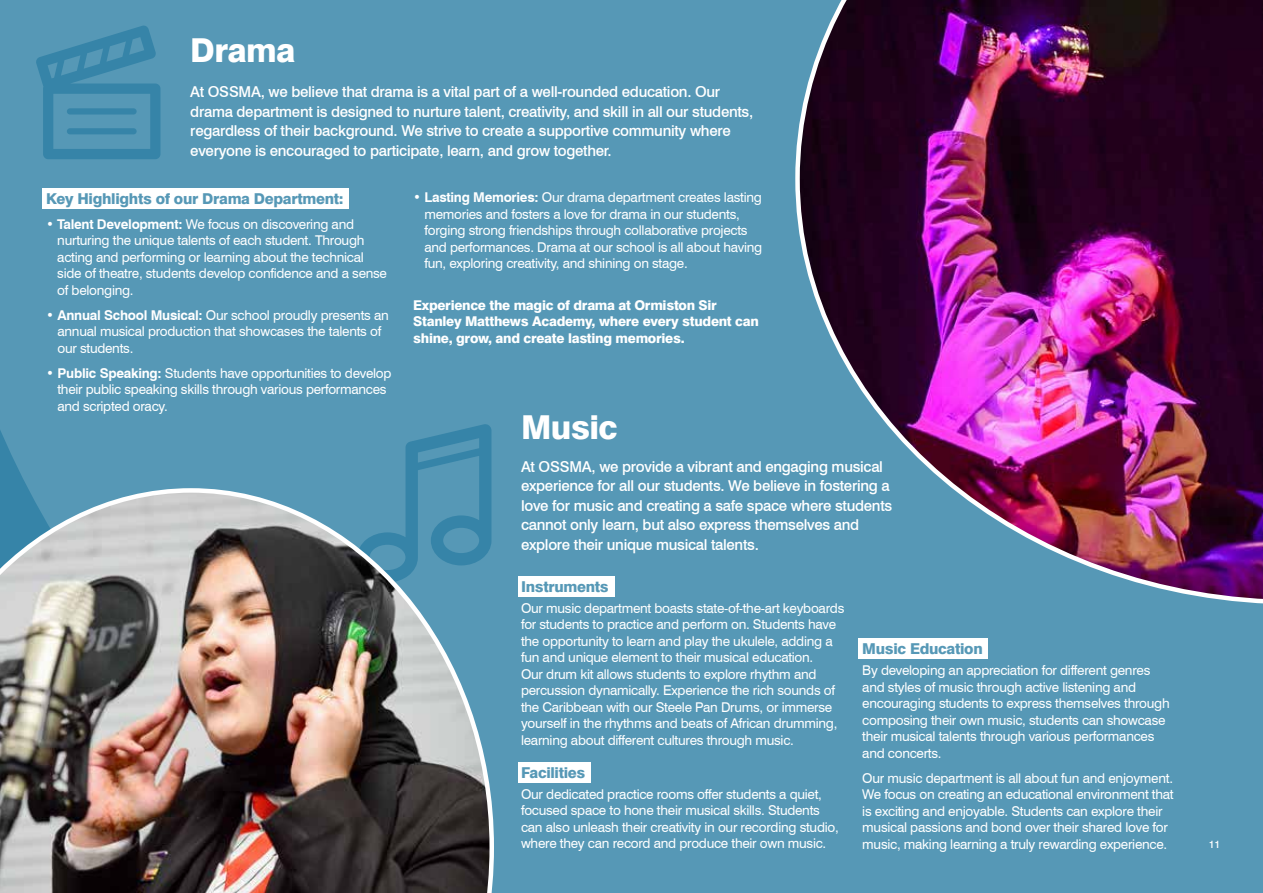
<style>
.page{position:relative;width:1263px;height:893px;background:#5698b6}
.page>*{position:absolute;margin:0;border:0;box-sizing:border-box;transform-origin:0 0}
.t1{font:800 33px "Swiss 721 BT";letter-spacing:-.02em;color:#fff}
.t2{font:500 15px/19.5px "Swiss 721 BT";letter-spacing:-.02em;color:#fff}
.t3{font:800 15px "Swiss 721 BT";letter-spacing:-.02em;color:#5698b6}
.t4{font:13.5px/16.5px "Swiss 721 BT";letter-spacing:-.02em;color:#fff}
.t5{font:800 13.5px/16.5px "Swiss 721 BT";letter-spacing:-.02em;color:#fff}
.t6{font:500 10.5px "Swiss 721 BT";color:#fff}
.s1{font-weight:700}
</style>
<div class="page">
<img style="left:793px;top:0;width:470px;height:607px">
<svg style="left:357px;top:424px;width:134px;height:64px"></svg>
<img style="left:0;top:488px;width:494px;height:405px">
<div style="left:518px;top:576px;width:96px;height:20px;background:#fff"></div>
<div style="left:518px;top:762px;width:73px;height:21px;background:#fff"></div>
<div style="left:858px;top:638px;width:129px;height:21px;background:#fff"></div>
<div style="left:43px;top:188px;width:306px;height:20px;background:#fff"></div>
<svg style="left:36px;top:25px;width:124px;height:134px"></svg>
<h1 class="t1" style="left:190px;top:31px;width:107px">Drama</h1>
<p class="t2" style="left:190px;top:82px;width:564px">At OSSMA, we believe that drama is a vital part of a well-rounded education. Our drama department is designed to nurture talent, creativity, and skill in all our students, regardless of their background. We strive to create a supportive community where everyone is encouraged to participate, learn, and grow together.</p>
<p class="t3" style="left:46px;top:189px;width:299px">Key Highlights of our Drama Department:</p>
<p class="t4" style="left:57px;top:215px;width:331px;text-indent:-11px">• <span class="s1">Talent Development:</span> We focus on discovering and nurturing the unique talents of each student. Through acting and performing or learning about the technical side of theatre, students develop confidence and a sense of belonging.</p>
<p class="t4" style="left:57px;top:306px;width:333px;text-indent:-11px"><span class="s1">• Annual School Musical:</span> Our school proudly presents an annual musical production that showcases the talents of our students.</p>
<p class="t4" style="left:57px;top:364px;width:336px;text-indent:-11px"><span class="s1">• Public Speaking:</span> Students have opportunities to develop their public speaking skills through various performances and scripted oracy.</p>
<p class="t4" style="left:424px;top:189px;width:339px;text-indent:-11px"><span class="s1">• Lasting Memories:</span> Our drama department creates lasting memories and fosters a love for drama in our students, forging strong friendships through collaborative projects and performances. Drama at our school is all about having fun, exploring creativity, and shining on stage.</p>
<p class="t5" style="left:413px;top:297px;width:347px">Experience the magic of drama at Ormiston Sir<br>Stanley Matthews Academy, where every student can shine, grow, and create lasting memories.</p>
<h1 class="t1" style="left:521px;top:407px;width:98px">Music</h1>
<p class="t2" style="left:521px;top:456px;width:373px">At OSSMA, we provide a vibrant and engaging musical experience for all our students. We believe in fostering a love for music and creating a safe space where students cannot only learn, but also express themselves and explore their unique musical talents.</p>
<p class="t3" style="left:521px;top:578px;width:89px">Instruments</p>
<p class="t4" style="left:521px;top:600px;width:325px">Our music department boasts state-of-the-art keyboards for students to practice and perform on. Students have the opportunity to learn and play the ukulele, adding a fun and unique element to their musical education.<br>Our drum kit allows students to explore rhythm and percussion dynamically. Experience the rich sounds of the Caribbean with our Steele Pan Drums, or immerse yourself in the rhythms and beats of African drumming, learning about different cultures through music.</p>
<p class="t3" style="left:521px;top:763px;width:66px">Facilities</p>
<p class="t4" style="left:521px;top:785px;width:319px">Our dedicated practice rooms offer students a quiet, focused space to hone their musical skills. Students can also unleash their creativity in our recording studio, where they can record and produce their own music.</p>
<p class="t3" style="left:862px;top:640px;width:122px">Music Education</p>
<p class="t4" style="left:862px;top:662px;width:309px">By developing an appreciation for different genres and styles of music through active listening and encouraging students to express themselves through composing their own music, students can showcase their musical talents through various performances and concerts.</p>
<p class="t4" style="left:862px;top:769px;width:313px">Our music department is all about fun and enjoyment.<br>We focus on creating an educational environment that is exciting and enjoyable. Students can explore their musical passions and bond over their shared love for music, making learning a truly rewarding experience.</p>
<p class="t6" style="left:1209px;top:838px;width:13px">11</p>
</div>
